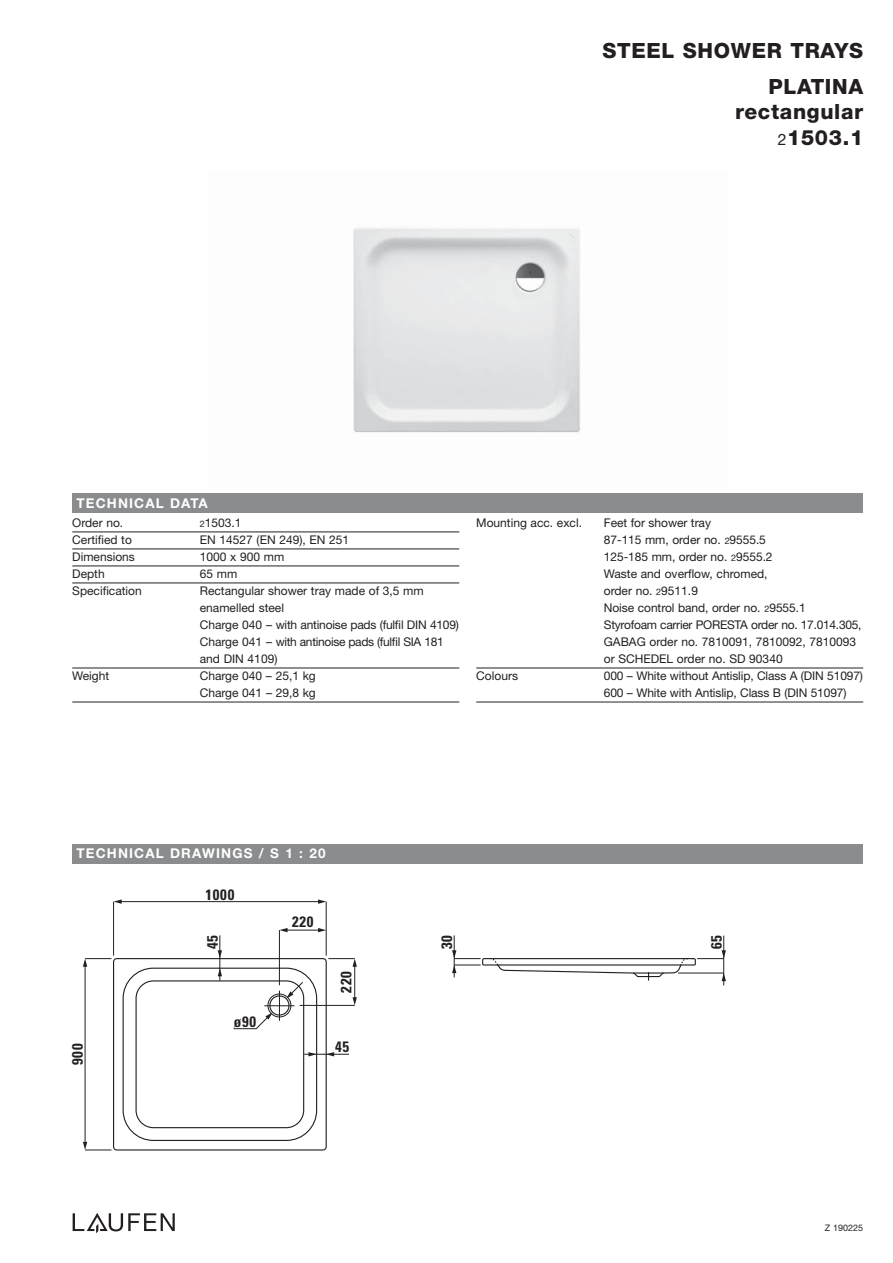
<style>
.page{position:relative;width:893px;height:1263px;background:#fff}
.page>*{position:absolute;margin:0;border:0;box-sizing:border-box;transform-origin:0 0}
.t1{font:800 21px/36.2px "Helvetica Neue";letter-spacing:.03em;color:#231f20;text-align:right}
.t2{font:700 condensed 15px "Univers";letter-spacing:.05em;color:#231f20}
.t3{font:700 13.5px "Helvetica Neue";letter-spacing:.085em;color:#fff}
.t4{font:12px/17px "Helvetica Neue";color:#231f20}
.t5{font:9px "Helvetica Neue";color:#231f20}
.s1{font-weight:400;font-size:15.75px}
.s2{font-size:9px}
</style>
<div class="page">
<div style="left:72px;top:493px;width:791px;height:19px;background:#8a8c8e"></div>
<div style="left:72px;top:844px;width:791px;height:19px;background:#8a8c8e"></div>
<svg style="left:73px;top:1213px;width:102px;height:20px"></svg>
<div style="left:113px;top:958px;width:214px;height:192px;border:1px solid #231f20;border-radius:3px"></div>
<div style="left:136px;top:980px;width:168px;height:148px;border:1px solid #231f20;border-radius:17px"></div>
<div style="left:123px;top:968px;width:194px;height:173px;border:1px solid #231f20;border-radius:30px"></div>
<hr style="left:119px;top:901px;width:201px;height:1px;background:#231f20">
<svg style="left:114px;top:899px;width:8px;height:5px"></svg>
<svg style="left:318px;top:899px;width:8px;height:5px"></svg>
<hr style="left:326px;top:902px;width:1px;height:54px;background:#231f20">
<hr style="left:113px;top:902px;width:1px;height:54px;background:#231f20">
<hr style="left:285px;top:930px;width:35px;height:1px;background:#231f20">
<svg style="left:280px;top:928px;width:8px;height:4px"></svg>
<svg style="left:318px;top:928px;width:8px;height:4px"></svg>
<hr style="left:279px;top:930px;width:1px;height:55px;background:#231f20">
<hr style="left:300px;top:1005px;width:55px;height:1px;background:#231f20">
<hr style="left:354px;top:964px;width:1px;height:35px;background:#231f20">
<svg style="left:353px;top:997px;width:4px;height:8px"></svg>
<svg style="left:328px;top:958px;width:29px;height:9px"></svg>
<hr style="left:85px;top:964px;width:1px;height:180px;background:#231f20">
<svg style="left:83px;top:958px;width:28px;height:9px"></svg>
<svg style="left:83px;top:1142px;width:28px;height:9px"></svg>
<svg style="left:233px;top:982px;width:70px;height:47px"></svg>
<hr style="left:304px;top:1054px;width:45px;height:1px;background:#231f20">
<svg style="left:308px;top:1052px;width:9px;height:4px"></svg>
<svg style="left:326px;top:1052px;width:8px;height:4px"></svg>
<hr style="left:220px;top:935px;width:1px;height:45px;background:#231f20">
<svg style="left:218px;top:968px;width:4px;height:8px"></svg>
<svg style="left:218px;top:950px;width:4px;height:8px"></svg>
<hr style="left:454px;top:935px;width:1px;height:42px;background:#231f20">
<hr style="left:723px;top:935px;width:1px;height:50px;background:#231f20">
<svg style="left:452px;top:950px;width:274px;height:31px"></svg>
<hr style="left:633px;top:972px;width:31px;height:1px;background:#231f20">
<hr style="left:72px;top:532px;width:387px;height:1px;background:#231f20">
<hr style="left:72px;top:549px;width:387px;height:1px;background:#231f20">
<hr style="left:72px;top:566px;width:387px;height:1px;background:#231f20">
<hr style="left:72px;top:583px;width:387px;height:1px;background:#231f20">
<hr style="left:72px;top:668px;width:387px;height:1px;background:#231f20">
<hr style="left:72px;top:702px;width:387px;height:1px;background:#231f20">
<hr style="left:476px;top:668px;width:387px;height:1px;background:#231f20">
<hr style="left:476px;top:702px;width:387px;height:1px;background:#231f20">
<img style="left:353px;top:227px;width:228px;height:206px">
<h1 class="t1" style="left:602px;top:34px;width:262px">STEEL SHOWER TRAYS<br>PLATINA</h1>
<h1 class="t1" style="left:735px;top:101px;width:129px;line-height:25.5px">rectangular<br><span class="s1">2</span>1503.1</h1>
<p class="t3" style="left:77px;top:498px;width:133px">TECHNICAL DATA</p>
<p class="t4" style="left:72px;top:516px;width:53px">Order no.</p>
<p class="t4" style="left:200px;top:516px;width:43px"><span class="s2">2</span>1503.1</p>
<p class="t4" style="left:72px;top:533px;width:61px">Certified to</p>
<p class="t4" style="left:200px;top:533px;width:151px">EN 14527 (EN 249), EN 251</p>
<p class="t4" style="left:72px;top:550px;width:64px">Dimensions</p>
<p class="t4" style="left:200px;top:550px;width:86px">1000 x 900 mm</p>
<p class="t4" style="left:72px;top:567px;width:34px">Depth</p>
<p class="t4" style="left:200px;top:567px;width:39px">65 mm</p>
<p class="t4" style="left:72px;top:584px;width:71px">Specification</p>
<p class="t4" style="left:200px;top:584px;width:261px">Rectangular shower tray made of 3,5 mm enamelled steel<br>Charge 040 – with antinoise pads (fulfil DIN 4109)<br>Charge 041 – with antinoise pads (fulfil SIA 181 and DIN 4109)</p>
<p class="t4" style="left:72px;top:669px;width:38px">Weight</p>
<p class="t4" style="left:200px;top:669px;width:117px">Charge 040 – 25,1 kg<br>Charge 041 – 29,8 kg</p>
<p class="t4" style="left:476px;top:516px;width:107px">Mounting acc. excl.</p>
<p class="t4" style="left:604px;top:516px;width:259px">Feet for shower tray<br>87-115 mm, order no. <span class="s2">2</span>9555.5<br>125-185 mm, order no. <span class="s2">2</span>9555.2<br>Waste and overflow, chromed,<br>order no. <span class="s2">2</span>9511.9<br>Noise control band, order no. <span class="s2">2</span>9555.1<br>Styrofoam carrier PORESTA order no. 17.014.305,<br>GABAG order no. 7810091, 7810092, 7810093 or SCHEDEL order no. SD 90340</p>
<p class="t4" style="left:476px;top:669px;width:43px">Colours</p>
<p class="t4" style="left:604px;top:669px;width:261px">000 – White without Antislip, Class A (DIN 51097)<br>600 – White with Antislip, Class B (DIN 51097)</p>
<p class="t3" style="left:77px;top:849px;width:250px">TECHNICAL DRAWINGS / S 1 : 20</p>
<p class="t2" style="left:205px;top:889px;width:30px">1000</p>
<p class="t2" style="left:292px;top:916px;width:23px">220</p>
<p class="t2" style="left:207px;top:949px;width:16px;rotate:-90deg">45</p>
<p class="t2" style="left:441px;top:949px;width:16px;rotate:-90deg">30</p>
<p class="t2" style="left:711px;top:949px;width:16px;rotate:-90deg">65</p>
<p class="t2" style="left:72px;top:1065px;width:23px;rotate:-90deg">900</p>
<p class="t2" style="left:234px;top:1016px;width:24px">ø90</p>
<p class="t2" style="left:341px;top:993px;width:23px;rotate:-90deg">220</p>
<p class="t2" style="left:335px;top:1041px;width:16px">45</p>
<p class="t5" style="left:825px;top:1224px;width:40px">Z 190225</p>
</div>
